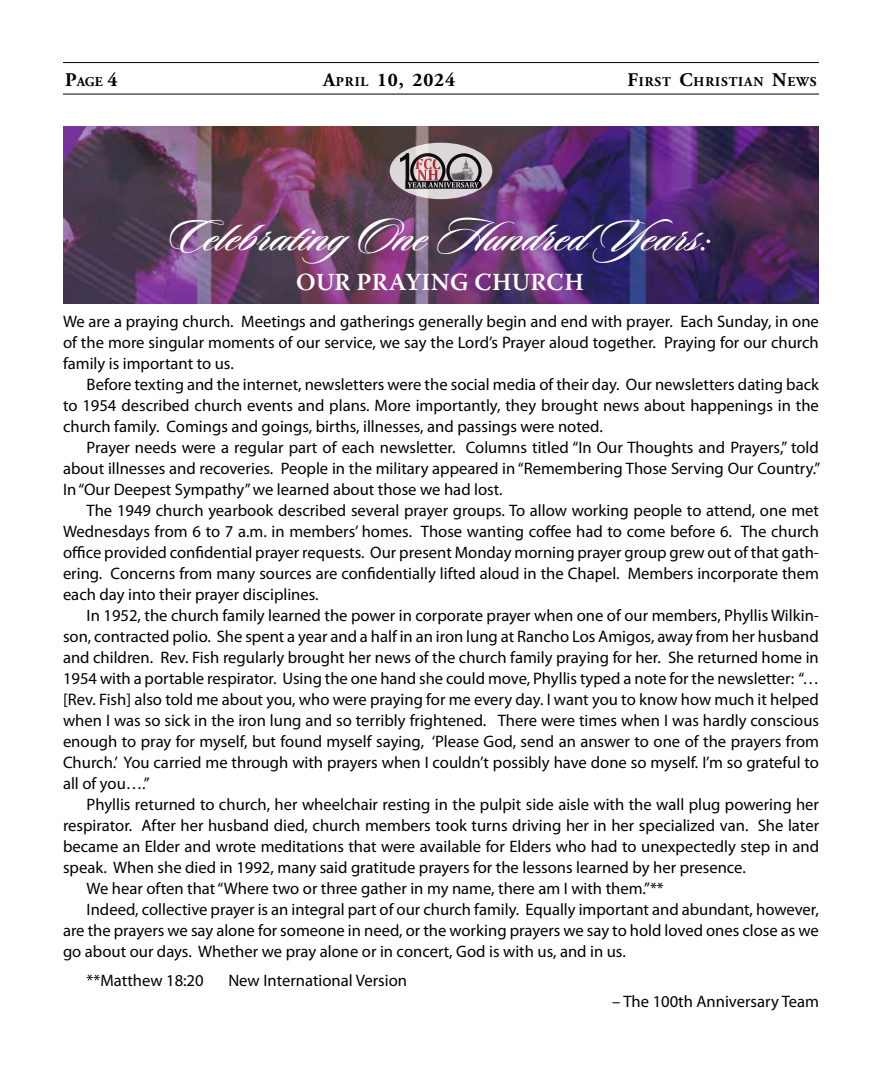
<style>
.page{position:relative;width:882px;height:1071px;background:#fff}
.page>*{position:absolute;margin:0;border:0;box-sizing:border-box;transform-origin:0 0}
.t1{font:47.95px "Sloop Script Bold One";color:#fff}
.t2{font:600 24.5px "Warnock Pro";letter-spacing:.015em;color:#fff}
.t3{font:700 19.25px "Adobe Garamond Pro";letter-spacing:.045em;color:#000}
.t4{font:16.62px/21px "Myriad Pro";color:#000;text-align:justify}
.t5{font:700 13.47px "Adobe Garamond Pro";letter-spacing:.065em;color:#000}
.s1{font-size:19.25px}
.s2{font-size:13.47px}
</style>
<div class="page">
<hr style="left:63px;top:94px;width:756px;height:1px;background:#000">
<hr style="left:63px;top:62px;width:756px;height:1px;background:#000">
<img style="left:63px;top:126px;width:756px;height:178px">
<svg style="left:390px;top:143px;width:102px;height:56px;background:#dcd8da"></svg>
<svg style="left:400px;top:153px;width:82px;height:36px;background:#8c7f81"></svg>
<p class="t5" style="left:65px;top:73px;width:54px"><span class="s1">P</span>AGE <span class="s1">4</span></p>
<p class="t3" style="left:323px;top:68px;width:134px">A<span class="s2">PRIL</span> 10, 2024</p>
<p class="t5" style="left:627px;top:73px;width:191px"><span class="s1">F</span>IRST <span class="s1">C</span>HRISTIAN <span class="s1">N</span>EWS</p>
<h1 class="t1" style="left:169px;top:211px;width:545px">CelebratingOne Hundred Years:</h1>
<h2 class="t2" style="left:296px;top:267px;width:289px">OUR PRAYING CHURCH</h2>
<p class="t4" style="left:63px;top:311px;width:757px">We are a praying church. Meetings and gatherings generally begin and end with prayer. Each Sunday, in one of the more singular moments of our service, we say the Lord’s Prayer aloud together. Praying for our church family is important to us.</p>
<p class="t4" style="left:63px;top:374px;width:757px;text-indent:24px">Before texting and the internet, newsletters were the social media of their day. Our newsletters dating back to 1954 described church events and plans. More importantly, they brought news about happenings in the church family. Comings and goings, births, illnesses, and passings were noted.</p>
<p class="t4" style="left:63px;top:437px;width:759px;text-indent:24px">Prayer needs were a regular part of each newsletter. Columns titled “In Our Thoughts and Prayers,” told about illnesses and recoveries. People in the military appeared in “Remembering Those Serving Our Country.” In “Our Deepest Sympathy” we learned about those we had lost.</p>
<p class="t4" style="left:63px;top:500px;width:758px;text-indent:24px">The 1949 church yearbook described several prayer groups. To allow working people to attend, one met Wednesdays from 6 to 7 a.m. in members’ homes. Those wanting coffee had to come before 6. The church office provided confidential prayer requests. Our present Monday morning prayer group grew out of that gath&shy;ering. Concerns from many sources are confidentially lifted aloud in the Chapel. Members incorporate them each day into their prayer disciplines.</p>
<p class="t4" style="left:63px;top:605px;width:758px;text-indent:24px">In 1952, the church family learned the power in corporate prayer when one of our members, Phyllis Wilkin&shy;son, contracted polio. She spent a year and a half in an iron lung at Rancho Los Amigos, away from her husband and children. Rev. Fish regularly brought her news of the church family praying for her. She returned home in 1954 with a portable respirator. Using the one hand she could move, Phyllis typed a note for the newsletter: “… [Rev. Fish] also told me about you, who were praying for me every day. I want you to know how much it helped when I was so sick in the iron lung and so terribly frightened. There were times when I was hardly conscious enough to pray for myself, but found myself saying, ‘Please God, send an answer to one of the prayers from Church.’ You carried me through with prayers when I couldn’t possibly have done so myself. I’m so grateful to all of you….”</p>
<p class="t4" style="left:87px;top:794px;width:734px">Phyllis returned to church, her wheelchair resting in the pulpit side aisle with the wall plug powering her</p>
<p class="t4" style="left:63px;top:815px;width:758px">respirator. After her husband died, church members took turns driving her in her specialized van. She later</p>
<p class="t4" style="left:63px;top:836px;width:758px">became an Elder and wrote meditations that were available for Elders who had to unexpectedly step in and</p>
<p class="t4" style="left:63px;top:857px;width:684px">speak. When she died in 1992, many said gratitude prayers for the lessons learned by her presence.</p>
<p class="t4" style="left:87px;top:878px;width:579px">We hear often that “Where two or three gather in my name, there am I with them.”**</p>
<p class="t4" style="left:87px;top:899px;width:734px">Indeed, collective prayer is an integral part of our church family. Equally important and abundant, however,</p>
<p class="t4" style="left:63px;top:920px;width:757px">are the prayers we say alone for someone in need, or the working prayers we say to hold loved ones close as we</p>
<p class="t4" style="left:63px;top:941px;width:564px">go about our days. Whether we pray alone or in concert, God is with us, and in us.</p>
<p class="t4" style="left:87px;top:970px;width:119px">**Matthew 18:20</p>
<p class="t4" style="left:228px;top:970px;width:180px">New International Version</p>
<p class="t4" style="left:612px;top:991px;width:208px">– The 100th Anniversary Team</p>
</div>
